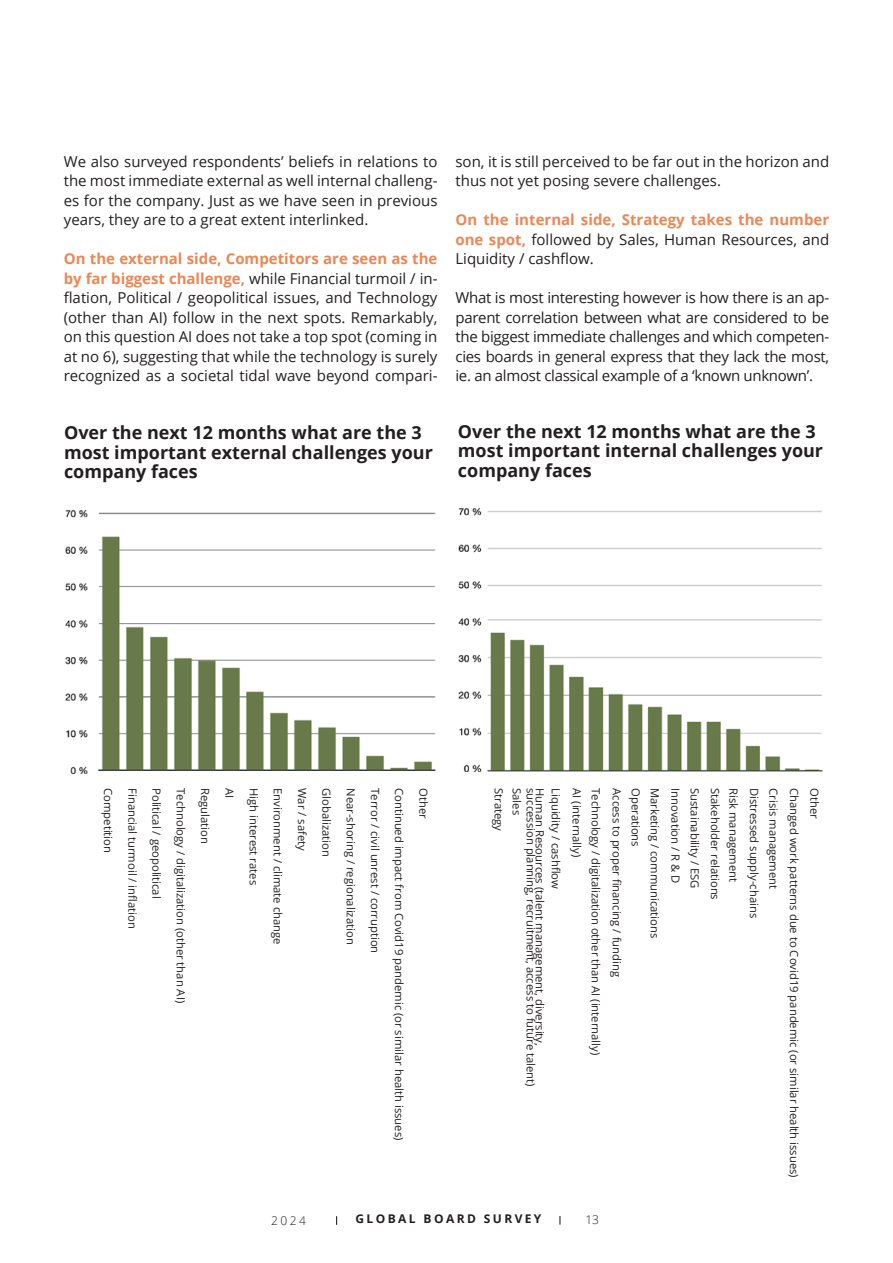
<style>
.page{position:relative;width:893px;height:1263px;background:#fff}
.page>*{position:absolute;margin:0;border:0;box-sizing:border-box;transform-origin:0 0}
.Mellemrubrik{font:700 18px/19.5px "Open Sans";color:#231f20}
.Fremhævelse_brødtekst{font:15px/19.5px "Open Sans";color:#231f20;text-align:justify}
.t1{font:700 12px "Open Sans";letter-spacing:.2em;color:#231f20}
.t2{font:300 12px "Open Sans";letter-spacing:.2em;color:#231f20}
.Billedtekst{font:11.25px "Open Sans";color:#231f20}
.s1{font-weight:700;color:#eb8755}
</style>
<div class="page">
<img style="left:65px;top:510px;width:371px;height:264px">
<img style="left:458px;top:508px;width:24px;height:263px">
<img style="left:487px;top:584px;width:336px;height:188px">
<p class="Fremhævelse_brødtekst" style="left:64px;top:151px;width:375px">We also surveyed respondents’ beliefs in relations to the most immediate external as well internal challeng&shy;es for the company. Just as we have seen in previous years, they are to a great extent interlinked.</p>
<p class="Fremhævelse_brødtekst" style="left:64px;top:249px;width:375px"><span class="s1">On the external side, Competitors are seen as the by far biggest challenge,</span> while Financial turmoil / in&shy;flation, Political / geopolitical issues, and Technology (other than AI) follow in the next spots. Remarkably, on this question AI does not take a top spot (coming in at no 6), suggesting that while the technology is surely recognized as a societal tidal wave beyond compari-</p>
<p class="Mellemrubrik" style="left:64px;top:422px;width:370px">Over the next 12 months what are the 3 most important external challenges your company faces</p>
<p class="Fremhævelse_brødtekst" style="left:455px;top:151px;width:375px">son, it is still perceived to be far out in the horizon and thus not yet posing severe challenges.</p>
<p class="Fremhævelse_brødtekst" style="left:455px;top:210px;width:375px"><span class="s1">On the internal side, Strategy takes the number one spot,</span> followed by Sales, Human Resources, and Liquidity / cashflow.</p>
<p class="Fremhævelse_brødtekst" style="left:455px;top:288px;width:375px">What is most interesting however is how there is an ap&shy;parent correlation between what are considered to be the biggest immediate challenges and which competen&shy;cies boards in general express that they lack the most, ie. an almost classical example of a ‘known unknown’.</p>
<p class="Mellemrubrik" style="left:458px;top:421px;width:367px">Over the next 12 months what are the 3 most important internal challenges your company faces</p>
<p class="Billedtekst" style="left:116px;top:788px;width:66px;rotate:90deg">Competition</p>
<p class="Billedtekst" style="left:140px;top:788px;width:142px;rotate:90deg">Financial turmoil / inflation</p>
<p class="Billedtekst" style="left:164px;top:788px;width:112px;rotate:90deg">Political / geopolitical</p>
<p class="Billedtekst" style="left:189px;top:788px;width:216px;rotate:90deg">Technology / digitalization (other than AI)</p>
<p class="Billedtekst" style="left:213px;top:788px;width:57px;rotate:90deg">Regulation</p>
<p class="Billedtekst" style="left:237px;top:788px;width:12px;rotate:90deg">AI</p>
<p class="Billedtekst" style="left:261px;top:788px;width:98px;rotate:90deg">High interest rates</p>
<p class="Billedtekst" style="left:286px;top:788px;width:158px;rotate:90deg">Environment / climate change</p>
<p class="Billedtekst" style="left:310px;top:788px;width:64px;rotate:90deg">War / safety</p>
<p class="Billedtekst" style="left:334px;top:788px;width:70px;rotate:90deg">Globalization</p>
<p class="Billedtekst" style="left:359px;top:788px;width:158px;rotate:90deg">Near-shoring / regionalization</p>
<p class="Billedtekst" style="left:383px;top:788px;width:167px;rotate:90deg">Terror / civil unrest / corruption</p>
<p class="Billedtekst" style="left:407px;top:788px;width:354px;rotate:90deg">Continued impact from Covid19 pandemic (or similar health issues)</p>
<p class="Billedtekst" style="left:431px;top:788px;width:32px;rotate:90deg">Other</p>
<p class="Billedtekst" style="left:548px;top:788px;width:259px;rotate:90deg">Human Resources (talent management, diversity,</p>
<p class="Billedtekst" style="left:563px;top:788px;width:102px;rotate:90deg">Liquidity / cashflow</p>
<p class="Billedtekst" style="left:585px;top:788px;width:70px;rotate:90deg">AI (internally)</p>
<p class="Billedtekst" style="left:604px;top:788px;width:269px;rotate:90deg">Technology / digitalization other than AI (internally)</p>
<p class="Billedtekst" style="left:625px;top:788px;width:190px;rotate:90deg">Access to proper financing / funding</p>
<p class="Billedtekst" style="left:644px;top:788px;width:60px;rotate:90deg">Operations</p>
<p class="Billedtekst" style="left:663px;top:788px;width:152px;rotate:90deg">Marketing / communications</p>
<p class="Billedtekst" style="left:683px;top:788px;width:97px;rotate:90deg">Innovation / R &amp; D</p>
<p class="Billedtekst" style="left:703px;top:788px;width:102px;rotate:90deg">Sustainability / ESG</p>
<p class="Billedtekst" style="left:723px;top:788px;width:113px;rotate:90deg">Stakeholder relations</p>
<p class="Billedtekst" style="left:741px;top:788px;width:96px;rotate:90deg">Risk management</p>
<p class="Billedtekst" style="left:762px;top:788px;width:131px;rotate:90deg">Distressed supply-chains</p>
<p class="Billedtekst" style="left:781px;top:788px;width:103px;rotate:90deg">Crisis management</p>
<p class="Billedtekst" style="left:802px;top:788px;width:391px;rotate:90deg">Changed work patterns due to Covid19 pandemic (or similar health issues)</p>
<p class="Billedtekst" style="left:822px;top:788px;width:32px;rotate:90deg">Other</p>
<p class="Billedtekst" style="left:507px;top:788px;width:45px;rotate:90deg">Strategy</p>
<p class="Billedtekst" style="left:525px;top:788px;width:28px;rotate:90deg">Sales</p>
<p class="Billedtekst" style="left:539px;top:788px;width:300px;rotate:90deg">succession planning, recruitment, access to future talent)</p>
<p class="t2" style="left:271px;top:1213px;width:36px">2024</p>
<p class="t1" style="left:356px;top:1210px;width:187px">GLOBAL BOARD SURVEY</p>
<p class="t2" style="left:585px;top:1211px;width:15px">13</p>
</div>
